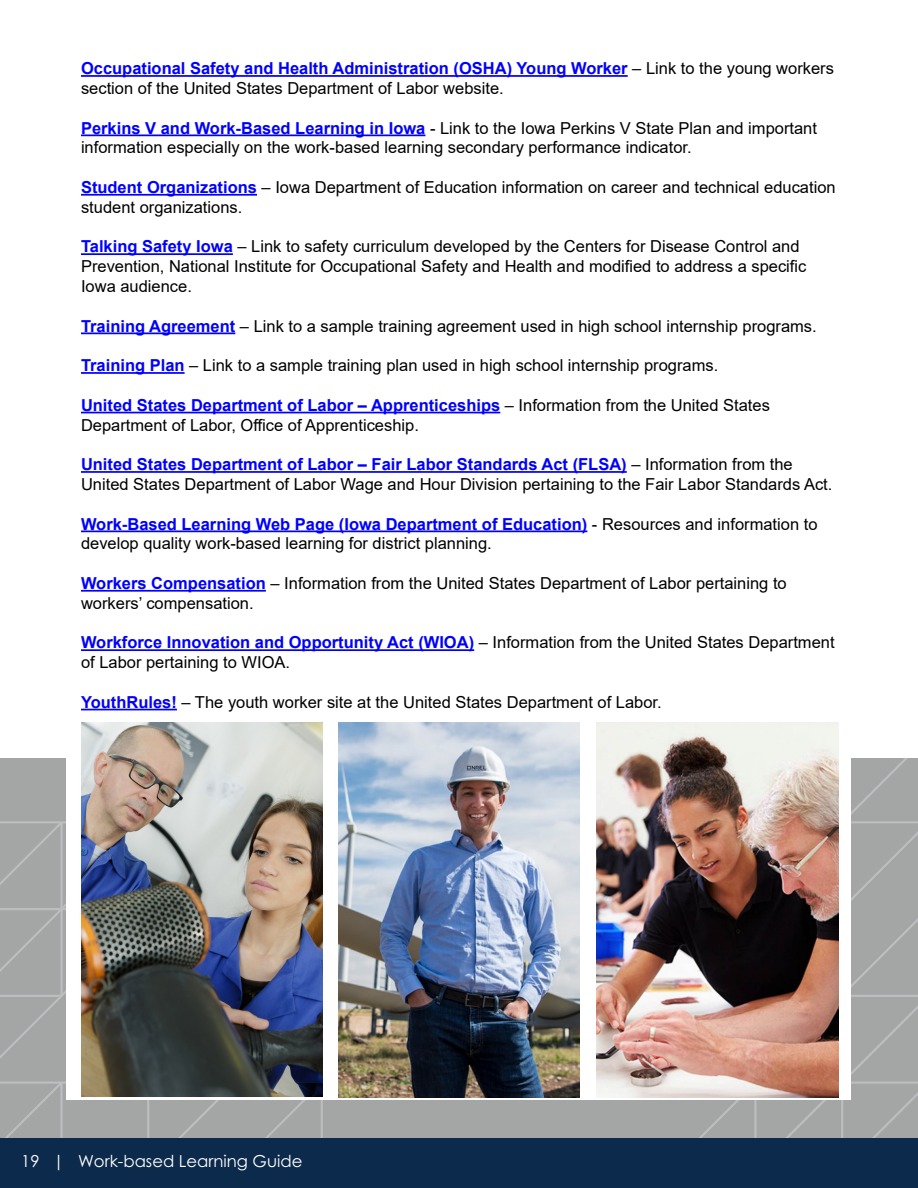
<style>
.page{position:relative;width:918px;height:1188px;background:#fff}
.page>*{position:absolute;margin:0;border:0;box-sizing:border-box;transform-origin:0 0}
.t1{font:16.5px/19.8px "Arial";color:#000}
.t2{font:700 16.5px "Arial";color:#00f}
.t3{font:16.5px "Century Gothic Pro";color:#fff}
.s1{font-weight:400;color:#000}
.s2{font-weight:700;color:#00f}
</style>
<div class="page">
<div style="left:324px;top:758px;width:594px;height:381px;background:#a4a5a5"></div>
<div style="left:67px;top:88px;width:784px;height:1012px;background:#fff"></div>
<hr style="left:81px;top:75px;width:547px;height:2px;background:#00f">
<hr style="left:81px;top:134px;width:344px;height:2px;background:#00f">
<hr style="left:81px;top:194px;width:176px;height:2px;background:#00f">
<hr style="left:81px;top:253px;width:152px;height:2px;background:#00f">
<hr style="left:81px;top:332px;width:154px;height:2px;background:#00f">
<hr style="left:81px;top:372px;width:104px;height:2px;background:#00f">
<hr style="left:81px;top:412px;width:419px;height:1px;background:#00f">
<hr style="left:81px;top:471px;width:546px;height:2px;background:#00f">
<hr style="left:81px;top:530px;width:506px;height:2px;background:#00f">
<hr style="left:81px;top:590px;width:185px;height:2px;background:#00f">
<hr style="left:81px;top:649px;width:393px;height:2px;background:#00f">
<hr style="left:81px;top:709px;width:96px;height:1px;background:#00f">
<svg style="left:0;top:819px;width:324px;height:320px;background:#afb1b1"></svg>
<svg style="left:839px;top:1080px;width:79px;height:59px;background:#a7a9aa"></svg>
<div style="left:0;top:1139px;width:918px;height:49px;background:#0c2a4b"></div>
<img style="left:81px;top:722px;width:241px;height:375px">
<img style="left:339px;top:722px;width:241px;height:375px">
<img style="left:597px;top:723px;width:241px;height:374px">
<p class="t2" style="left:81px;top:57px;width:755px">Occupational Safety and Health Administration (OSHA) Young Worker <span class="s1">– Link to the young workers</span></p>
<p class="t1" style="left:81px;top:78px;width:424px">section of the United States Department of Labor website.</p>
<p class="t1" style="left:81px;top:118px;width:738px"><span class="s2">Perkins V and Work-Based Learning in Iowa</span> - Link to the Iowa Perkins V State Plan and important information especially on the work-based learning secondary performance indicator.</p>
<p class="t1" style="left:81px;top:177px;width:756px"><span class="s2">Student Organizations</span> – Iowa Department of Education information on career and technical education</p>
<p class="t1" style="left:81px;top:197px;width:163px">student organizations.</p>
<p class="t1" style="left:81px;top:237px;width:727px"><span class="s2">Talking Safety Iowa</span> – Link to safety curriculum developed by the Centers for Disease Control and<br>Prevention, National Institute for Occupational Safety and Health and modified to address a specific<br>Iowa audience.</p>
<p class="t1" style="left:81px;top:316px;width:737px"><span class="s2">Training Agreement</span> – Link to a sample training agreement used in high school internship programs.</p>
<p class="t1" style="left:81px;top:355px;width:639px"><span class="s2">Training Plan</span> – Link to a sample training plan used in high school internship programs.</p>
<p class="t2" style="left:81px;top:393px;width:690px">United States Department of Labor – Apprenticeships <span class="s1">– Information from the United States</span></p>
<p class="t1" style="left:81px;top:415px;width:340px">Department of Labor, Office of Apprenticeship.</p>
<p class="t1" style="left:81px;top:454px;width:753px"><span class="s2">United States Department of Labor – Fair Labor Standards Act (FLSA)</span> – Information from the<br>United States Department of Labor Wage and Hour Division pertaining to the Fair Labor Standards Act.</p>
<p class="t2" style="left:81px;top:512px;width:738px">Work-Based Learning Web Page (Iowa Department of Education) <span class="s1">- Resources and information to</span></p>
<p class="t1" style="left:81px;top:534px;width:412px">develop quality work-based learning for district planning.</p>
<p class="t1" style="left:81px;top:573px;width:707px"><span class="s2">Workers Compensation</span> – Information from the United States Department of Labor pertaining to workers’ compensation.</p>
<p class="t2" style="left:81px;top:631px;width:755px">Workforce Innovation and Opportunity Act (WIOA) <span class="s1">– Information from the United States Department</span></p>
<p class="t1" style="left:81px;top:652px;width:211px">of Labor pertaining to WIOA.</p>
<p class="t1" style="left:81px;top:692px;width:582px"><span class="s2">YouthRules!</span> – The youth worker site at the United States Department of Labor.</p>
<p class="t3" style="left:21px;top:1150px;width:283px">19 | Work-based Learning Guide</p>
</div>
